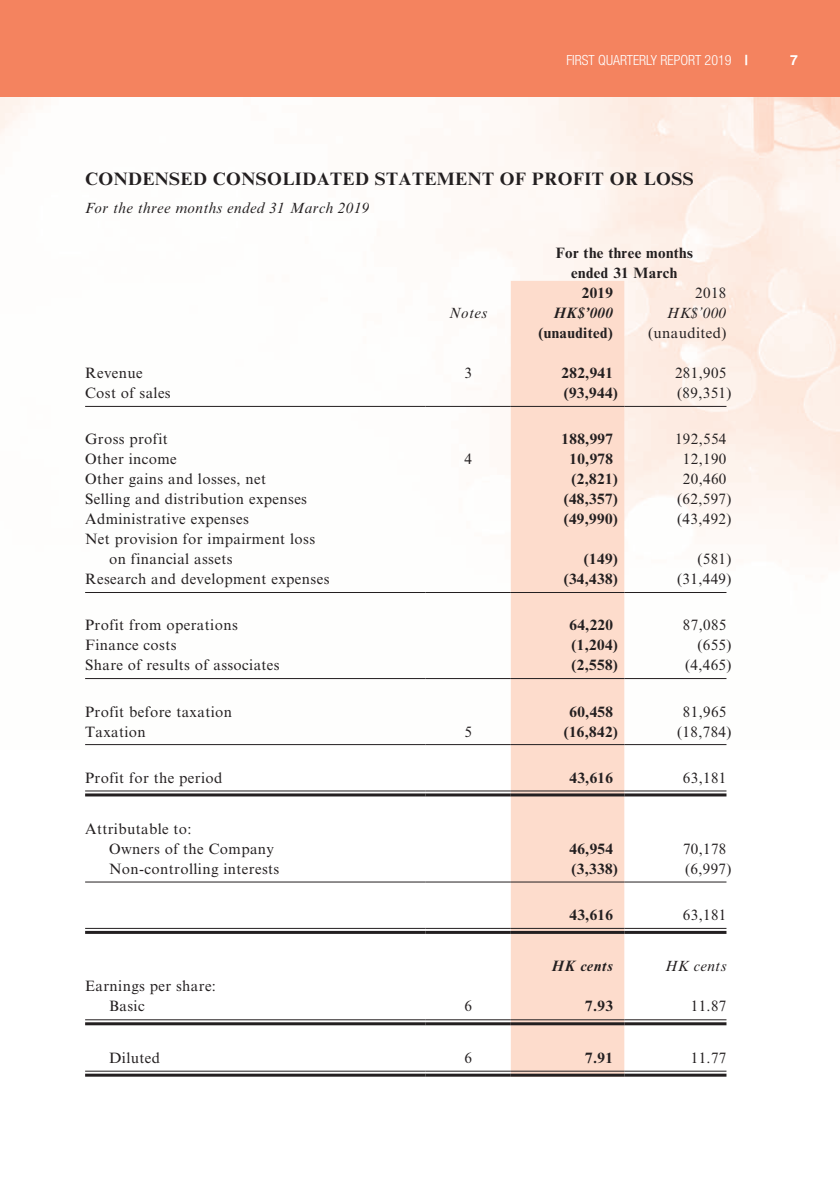
<style>
.page{position:relative;width:840px;height:1191px;background:#fff}
.page>*{position:absolute;margin:0;border:0;box-sizing:border-box;transform-origin:0 0}
.t1{font:700 18px "Times New Roman MT Std";letter-spacing:.025em;color:#231f20}
.t2{font:15px/20px "Times New Roman MT Std";letter-spacing:.025em;color:#231f20}
.t3{font:700 15px "Times New Roman MT Std";letter-spacing:.025em;color:#231f20}
.t4{font:italic 15px "Times New Roman MT Std";letter-spacing:.025em;color:#231f20}
.t5{font:italic 700 15px "Times New Roman MT Std";letter-spacing:.025em;color:#231f20}
.t6{font:300 condensed 14px "Helvetica Neue LT Std";color:#fff}
.t7{font:700 14px "Helvetica LT Std";color:#fff}
.s1{font-weight:700}
</style>
<div class="page">
<img style="left:0;top:96px;width:839px;height:653px">
<div style="left:0;top:0;width:839px;height:96px;background:#f4835f"></div>
<div style="left:510px;top:281px;width:114px;height:792px;background:#fddccc"></div>
<hr style="left:85px;top:406px;width:340px;height:1px;background:#231f20">
<hr style="left:425px;top:406px;width:85px;height:1px;background:#231f20">
<hr style="left:510px;top:406px;width:114px;height:1px;background:#231f20">
<hr style="left:624px;top:406px;width:102px;height:1px;background:#231f20">
<hr style="left:85px;top:592px;width:340px;height:1px;background:#231f20">
<hr style="left:425px;top:592px;width:85px;height:1px;background:#231f20">
<hr style="left:510px;top:592px;width:114px;height:1px;background:#231f20">
<hr style="left:624px;top:592px;width:102px;height:1px;background:#231f20">
<hr style="left:85px;top:678px;width:340px;height:1px;background:#231f20">
<hr style="left:425px;top:678px;width:85px;height:1px;background:#231f20">
<hr style="left:510px;top:678px;width:114px;height:1px;background:#231f20">
<hr style="left:624px;top:678px;width:102px;height:1px;background:#231f20">
<hr style="left:85px;top:744px;width:340px;height:1px;background:#231f20">
<hr style="left:425px;top:744px;width:85px;height:1px;background:#231f20">
<hr style="left:510px;top:744px;width:114px;height:1px;background:#231f20">
<hr style="left:624px;top:744px;width:102px;height:1px;background:#231f20">
<hr style="left:85px;top:790px;width:340px;height:1px;background:#231f20">
<hr style="left:85px;top:793px;width:340px;height:3px;background:#231f20">
<hr style="left:425px;top:790px;width:85px;height:1px;background:#231f20">
<hr style="left:425px;top:793px;width:85px;height:3px;background:#231f20">
<hr style="left:510px;top:790px;width:114px;height:1px;background:#231f20">
<hr style="left:510px;top:793px;width:114px;height:3px;background:#231f20">
<hr style="left:624px;top:790px;width:102px;height:1px;background:#231f20">
<hr style="left:624px;top:793px;width:102px;height:3px;background:#231f20">
<hr style="left:85px;top:881px;width:340px;height:1px;background:#231f20">
<hr style="left:425px;top:881px;width:85px;height:1px;background:#231f20">
<hr style="left:510px;top:881px;width:114px;height:1px;background:#231f20">
<hr style="left:624px;top:881px;width:102px;height:1px;background:#231f20">
<hr style="left:85px;top:928px;width:340px;height:1px;background:#231f20">
<hr style="left:85px;top:931px;width:340px;height:3px;background:#231f20">
<hr style="left:425px;top:928px;width:85px;height:1px;background:#231f20">
<hr style="left:425px;top:931px;width:85px;height:3px;background:#231f20">
<hr style="left:510px;top:928px;width:114px;height:1px;background:#231f20">
<hr style="left:510px;top:931px;width:114px;height:3px;background:#231f20">
<hr style="left:624px;top:928px;width:102px;height:1px;background:#231f20">
<hr style="left:624px;top:931px;width:102px;height:3px;background:#231f20">
<hr style="left:85px;top:1019px;width:340px;height:1px;background:#231f20">
<hr style="left:85px;top:1022px;width:340px;height:3px;background:#231f20">
<hr style="left:425px;top:1019px;width:85px;height:1px;background:#231f20">
<hr style="left:425px;top:1022px;width:85px;height:3px;background:#231f20">
<hr style="left:510px;top:1019px;width:114px;height:1px;background:#231f20">
<hr style="left:510px;top:1022px;width:114px;height:3px;background:#231f20">
<hr style="left:624px;top:1019px;width:102px;height:1px;background:#231f20">
<hr style="left:624px;top:1022px;width:102px;height:3px;background:#231f20">
<hr style="left:85px;top:1070px;width:340px;height:1px;background:#231f20">
<hr style="left:85px;top:1073px;width:340px;height:3px;background:#231f20">
<hr style="left:425px;top:1070px;width:85px;height:1px;background:#231f20">
<hr style="left:425px;top:1073px;width:85px;height:3px;background:#231f20">
<hr style="left:510px;top:1070px;width:114px;height:1px;background:#231f20">
<hr style="left:510px;top:1073px;width:114px;height:3px;background:#231f20">
<hr style="left:624px;top:1070px;width:102px;height:1px;background:#231f20">
<hr style="left:624px;top:1073px;width:102px;height:3px;background:#231f20">
<p class="t6" style="left:566px;top:52px;width:183px">FIRST QUARTERLY REPORT 2019 <span class="s1">|</span></p>
<p class="t7" style="left:789px;top:52px;width:9px">7</p>
<p class="t1" style="left:85px;top:168px;width:609px">CONDENSED CONSOLIDATED STATEMENT OF PROFIT OR LOSS</p>
<p class="t4" style="left:85px;top:200px;width:285px">For the three months ended 31 March 2019</p>
<p class="t3" style="left:555px;top:244px;width:139px">For the three months</p>
<p class="t3" style="left:571px;top:264px;width:107px">ended 31 March</p>
<p class="t3" style="left:581px;top:284px;width:33px">2019</p>
<p class="t2" style="left:695px;top:283px;width:33px">2018</p>
<p class="t4" style="left:449px;top:305px;width:39px">Notes</p>
<p class="t5" style="left:553px;top:304px;width:61px">HK$’000</p>
<p class="t4" style="left:666px;top:305px;width:61px">HK$’000</p>
<p class="t3" style="left:538px;top:324px;width:76px">(unaudited)</p>
<p class="t2" style="left:647px;top:323px;width:80px">(unaudited)</p>
<p class="t2" style="left:85px;top:363px;width:59px">Revenue</p>
<p class="t2" style="left:464px;top:363px;width:9px">3</p>
<p class="t3" style="left:561px;top:364px;width:53px">282,941</p>
<p class="t2" style="left:674px;top:363px;width:53px">281,905</p>
<p class="t2" style="left:85px;top:383px;width:87px">Cost of sales</p>
<p class="t3" style="left:563px;top:384px;width:56px">(93,944)</p>
<p class="t2" style="left:676px;top:383px;width:56px">(89,351)</p>
<p class="t2" style="left:85px;top:429px;width:84px">Gross profit</p>
<p class="t3" style="left:561px;top:430px;width:53px">188,997</p>
<p class="t2" style="left:674px;top:429px;width:53px">192,554</p>
<p class="t2" style="left:85px;top:449px;width:93px">Other income</p>
<p class="t2" style="left:464px;top:449px;width:9px">4</p>
<p class="t3" style="left:569px;top:450px;width:45px">10,978</p>
<p class="t2" style="left:682px;top:449px;width:45px">12,190</p>
<p class="t2" style="left:85px;top:469px;width:182px">Other gains and losses, net</p>
<p class="t3" style="left:571px;top:470px;width:48px">(2,821)</p>
<p class="t2" style="left:682px;top:469px;width:45px">20,460</p>
<p class="t2" style="left:85px;top:489px;width:223px">Selling and distribution expenses</p>
<p class="t3" style="left:563px;top:490px;width:56px">(48,357)</p>
<p class="t2" style="left:676px;top:489px;width:56px">(62,597)</p>
<p class="t2" style="left:85px;top:509px;width:165px">Administrative expenses</p>
<p class="t3" style="left:563px;top:510px;width:56px">(49,990)</p>
<p class="t2" style="left:676px;top:509px;width:56px">(43,492)</p>
<p class="t2" style="left:109px;top:529px;width:207px;text-indent:-24px">Net provision for impairment loss on financial assets</p>
<p class="t3" style="left:583px;top:550px;width:35px">(149)</p>
<p class="t2" style="left:697px;top:549px;width:35px">(581)</p>
<p class="t2" style="left:85px;top:569px;width:246px">Research and development expenses</p>
<p class="t3" style="left:563px;top:570px;width:56px">(34,438)</p>
<p class="t2" style="left:676px;top:569px;width:56px">(31,449)</p>
<p class="t2" style="left:85px;top:615px;width:154px">Profit from operations</p>
<p class="t3" style="left:569px;top:616px;width:45px">64,220</p>
<p class="t2" style="left:682px;top:615px;width:45px">87,085</p>
<p class="t2" style="left:85px;top:635px;width:93px">Finance costs</p>
<p class="t3" style="left:571px;top:636px;width:48px">(1,204)</p>
<p class="t2" style="left:697px;top:635px;width:35px">(655)</p>
<p class="t2" style="left:85px;top:655px;width:196px">Share of results of associates</p>
<p class="t3" style="left:571px;top:656px;width:48px">(2,558)</p>
<p class="t2" style="left:684px;top:655px;width:48px">(4,465)</p>
<p class="t2" style="left:85px;top:701px;width:148px">Profit before taxation</p>
<p class="t3" style="left:569px;top:702px;width:45px">60,458</p>
<p class="t2" style="left:682px;top:701px;width:45px">81,965</p>
<p class="t2" style="left:85px;top:721px;width:62px">Taxation</p>
<p class="t2" style="left:464px;top:721px;width:9px">5</p>
<p class="t3" style="left:563px;top:722px;width:56px">(16,842)</p>
<p class="t2" style="left:676px;top:721px;width:56px">(18,784)</p>
<p class="t2" style="left:85px;top:767px;width:139px">Profit for the period</p>
<p class="t3" style="left:569px;top:768px;width:45px">43,616</p>
<p class="t2" style="left:682px;top:767px;width:45px">63,181</p>
<p class="t2" style="left:109px;top:819px;width:166px;text-indent:-24px">Attributable to:<br>Owners of the Company</p>
<p class="t3" style="left:569px;top:839px;width:45px">46,954</p>
<p class="t2" style="left:682px;top:839px;width:45px">70,178</p>
<p class="t2" style="left:109px;top:859px;width:171px">Non-controlling interests</p>
<p class="t3" style="left:571px;top:859px;width:48px">(3,338)</p>
<p class="t2" style="left:684px;top:859px;width:48px">(6,997)</p>
<p class="t3" style="left:569px;top:905px;width:45px">43,616</p>
<p class="t2" style="left:682px;top:905px;width:45px">63,181</p>
<p class="t5" style="left:551px;top:957px;width:63px">HK cents</p>
<p class="t4" style="left:664px;top:957px;width:63px">HK cents</p>
<p class="t2" style="left:109px;top:976px;width:108px;text-indent:-24px">Earnings per share:<br>Basic</p>
<p class="t2" style="left:464px;top:996px;width:9px">6</p>
<p class="t3" style="left:585px;top:997px;width:29px">7.93</p>
<p class="t2" style="left:690px;top:996px;width:37px">11.87</p>
<p class="t2" style="left:109px;top:1047px;width:52px">Diluted</p>
<p class="t2" style="left:464px;top:1047px;width:9px">6</p>
<p class="t3" style="left:585px;top:1048px;width:29px">7.91</p>
<p class="t2" style="left:690px;top:1047px;width:37px">11.77</p>
</div>
